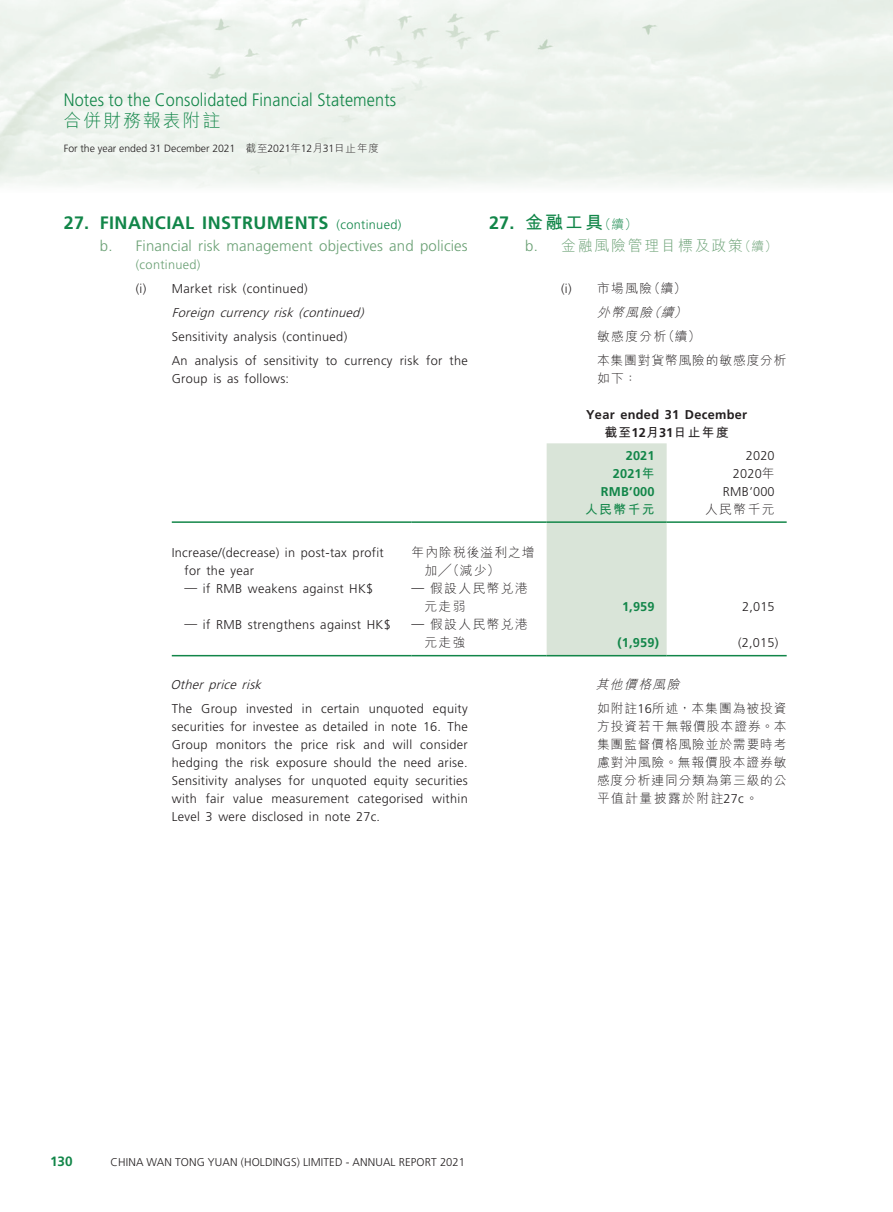
<style>
.page{position:relative;width:893px;height:1212px;background:#fff}
.page>*{position:absolute;margin:0;border:0;box-sizing:border-box;transform-origin:0 0}
.t1{font:300 18px "Frutiger LT Std";letter-spacing:.01em;color:#128649;scale:.9 1}
._03_H1{font:700 18px "Frutiger LT Std";letter-spacing:.025em;color:#128649}
._03_H1-2{font:700 18px "M Hei HK";color:#128649}
.t2{font:300 18px "M Hei HK";letter-spacing:.1em;color:#128649}
._04___H2{font:300 15px "Frutiger LT Std";letter-spacing:.01em;color:#6aa074}
._04___H2-2{font:300 15px "M Hei HK";letter-spacing:.115em;color:#6aa074}
.t3{font:700 13.5px "Frutiger LT Std";color:#128649}
._14_______P6{font:300 12.75px/18px "Frutiger LT Std";letter-spacing:.025em;color:#231f20}
._14_______P6-2{font:300 12.75px/18px "M Hei HK";letter-spacing:.065em;color:#231f20}
._15_Table_Stub{font:300 12.75px/18px "Frutiger LT Std";letter-spacing:.025em;color:#231f20}
._06_______H4{font:italic 300 12.75px "Frutiger LT Std";color:#231f20}
._12___P2{font:700 12.75px "Frutiger LT Std";letter-spacing:.015em;color:#128649}
._12___P2-2{font:300 12.75px "Frutiger LT Std";letter-spacing:.015em;color:#231f20}
._05_____H3{font:300 12.75px "Frutiger LT Std";letter-spacing:.025em;color:#231f20}
._15_Table_Stub-2{font:300 12.75px/18px "M Hei HK";letter-spacing:.115em;color:#231f20}
._12___P2-3{font:700 12.75px "Frutiger LT Std";letter-spacing:.025em;color:#231f20}
._15_Table_Stub-3{font:300 12.75px/18px "M Hei HK";letter-spacing:.08em;color:#231f20}
._06_______H4-2{font:italic 300 12.75px "M Hei HK";color:#231f20}
._04___H2-3{font:300 12.75px "Frutiger LT Std";letter-spacing:.025em;color:#6aa074}
._12___P2-4{font:700 12.75px "M Hei HK";letter-spacing:.115em;color:#231f20}
._05_____H3-2{font:300 12.75px "M Hei HK";color:#231f20}
._12___P2-5{font:700 12.75px "M Hei HK";letter-spacing:.115em;color:#128649}
._12___P2-6{font:300 12.75px "M Hei HK";letter-spacing:.115em;color:#231f20}
.t4{font:300 11.25px "Frutiger LT Std";letter-spacing:.01em;color:#231f20}
.t5{font:300 10.5px "Frutiger LT Std";color:#231f20}
.s1{font-family:"M Hei HK"}
.s2{font-weight:300;font-size:12.75px}
.s3{font-family:"Frutiger LT Std"}
.s4{font-size:12.75px}
</style>
<div class="page">
<div style="left:547px;top:443px;width:120px;height:212px;background:#d9e4d8"></div>
<hr style="left:172px;top:521px;width:240px;height:2px;background:#128649">
<hr style="left:412px;top:521px;width:135px;height:2px;background:#128649">
<hr style="left:547px;top:521px;width:120px;height:2px;background:#128649">
<hr style="left:667px;top:521px;width:120px;height:2px;background:#128649">
<hr style="left:172px;top:655px;width:240px;height:1px;background:#128649">
<hr style="left:412px;top:655px;width:135px;height:1px;background:#128649">
<hr style="left:547px;top:655px;width:120px;height:1px;background:#128649">
<hr style="left:667px;top:655px;width:120px;height:1px;background:#128649">
<h1 class="t1" style="left:64px;top:90px;width:371px">Notes to the Consolidated Financial Statements</h1>
<h1 class="t2" style="left:64px;top:108px;width:158px">合併財務報表附註</h1>
<p class="t5" style="left:64px;top:142px;width:317px">For the year ended 31 December 2021<span class="s1">　截至</span>2021<span class="s1">年</span>12<span class="s1">月</span>31<span class="s1">日止年度</span></p>
<p class="_03_H1" style="left:64px;top:212px;width:339px">27. FINANCIAL INSTRUMENTS <span class="s2">(continued)</span></p>
<p class="_04___H2" style="left:100px;top:238px;width:369px">b. Financial risk management objectives and policies</p>
<p class="_04___H2-3" style="left:136px;top:258px;width:66px">(continued)</p>
<p class="_05_____H3" style="left:136px;top:282px;width:173px">(i) Market risk (continued)</p>
<p class="_06_______H4" style="left:172px;top:306px;width:197px">Foreign currency risk (continued)</p>
<h5 class="_14_______P6" style="left:172px;top:328px;width:177px">Sensitivity analysis (continued)</h5>
<p class="_14_______P6" style="left:172px;top:352px;width:297px">An analysis of sensitivity to currency risk for the<br>Group is as follows:</p>
<p class="_03_H1-2" style="left:489px;top:209px;width:150px"><span class="s3">27.</span> 金融工具<span class="s2">（續）</span></p>
<p class="_04___H2-2" style="left:525px;top:235px;width:254px"><span class="s3">b.</span> 金融風險管理目標及政策<span class="s4">（續）</span></p>
<p class="_05_____H3-2" style="left:561px;top:280px;width:127px"><span class="s3">(i)</span> 市場風險（續）</p>
<p class="_06_______H4-2" style="left:597px;top:304px;width:95px">外幣風險（續）</p>
<h5 class="_14_______P6-2" style="left:597px;top:327px;width:105px">敏感度分析（續）</h5>
<p class="_14_______P6-2" style="left:597px;top:351px;width:191px">本集團對貨幣風險的敏感度分析如下：</p>
<p class="_12___P2-3" style="left:586px;top:407px;width:163px">Year ended 31 December</p>
<p class="_12___P2-4" style="left:604px;top:423px;width:126px">截至<span class="s3">12</span>月<span class="s3">31</span>日止年度</p>
<p class="_12___P2" style="left:626px;top:448px;width:30px">2021</p>
<p class="_12___P2-2" style="left:746px;top:448px;width:30px">2020</p>
<p class="_12___P2" style="left:613px;top:466px;width:43px">2021<span class="s1">年</span></p>
<p class="_12___P2-2" style="left:733px;top:466px;width:43px">2020<span class="s1">年</span></p>
<p class="_12___P2" style="left:601px;top:484px;width:55px">RMB’000</p>
<p class="_12___P2-2" style="left:723px;top:484px;width:53px">RMB’000</p>
<p class="_12___P2-5" style="left:585px;top:500px;width:71px">人民幣千元</p>
<p class="_12___P2-6" style="left:705px;top:500px;width:71px">人民幣千元</p>
<p class="_15_Table_Stub" style="left:185px;top:544px;width:201px;text-indent:-13px">Increase/(decrease) in post-tax profit for the year</p>
<p class="_15_Table_Stub-3" style="left:424px;top:543px;width:112px;text-indent:-13px">年內除稅後溢利之增加╱（減少）</p>
<p class="_15_Table_Stub" style="left:185px;top:580px;width:190px">— if RMB weakens against HK$</p>
<p class="_15_Table_Stub-2" style="left:424px;top:579px;width:105px;text-indent:-13px"><span class="s3">—</span> 假設人民幣兌港元走弱</p>
<p class="_15_Table_Stub" style="left:185px;top:616px;width:208px">— if RMB strengthens against HK$</p>
<p class="_15_Table_Stub-2" style="left:424px;top:615px;width:105px;text-indent:-13px"><span class="s3">—</span> 假設人民幣兌港元走強</p>
<p class="_06_______H4" style="left:170px;top:677px;width:96px">Other price risk</p>
<p class="_14_______P6" style="left:172px;top:700px;width:297px;text-align:justify">The Group invested in certain unquoted equity securities for investee as detailed in note 16. The Group monitors the price risk and will consider hedging the risk exposure should the need arise.<br>Sensitivity analyses for unquoted equity securities with fair value measurement categorised within Level 3 were disclosed in note 27c.</p>
<p class="_12___P2" style="left:622px;top:599px;width:34px">1,959</p>
<p class="_12___P2-2" style="left:742px;top:600px;width:34px">2,015</p>
<p class="_12___P2" style="left:617px;top:635px;width:43px">(1,959)</p>
<p class="_12___P2-2" style="left:738px;top:636px;width:42px">(2,015)</p>
<p class="_06_______H4-2" style="left:596px;top:675px;width:90px">其他價格風險</p>
<p class="_14_______P6-2" style="left:597px;top:699px;width:191px;text-align:justify">如附註<span class="s3">16</span>所述，本集團為被投資方投資若干無報價股本證券。本集團監督價格風險並於需要時考慮對沖風險。無報價股本證券敏感度分析連同分類為第三級的公平值計量披露於附註<span class="s3">27c</span>。</p>
<p class="t3" style="left:50px;top:1154px;width:24px">130</p>
<p class="t4" style="left:111px;top:1155px;width:356px">CHINA WAN TONG YUAN (HOLDINGS) LIMITED - ANNUAL REPORT 2021</p>
</div>
